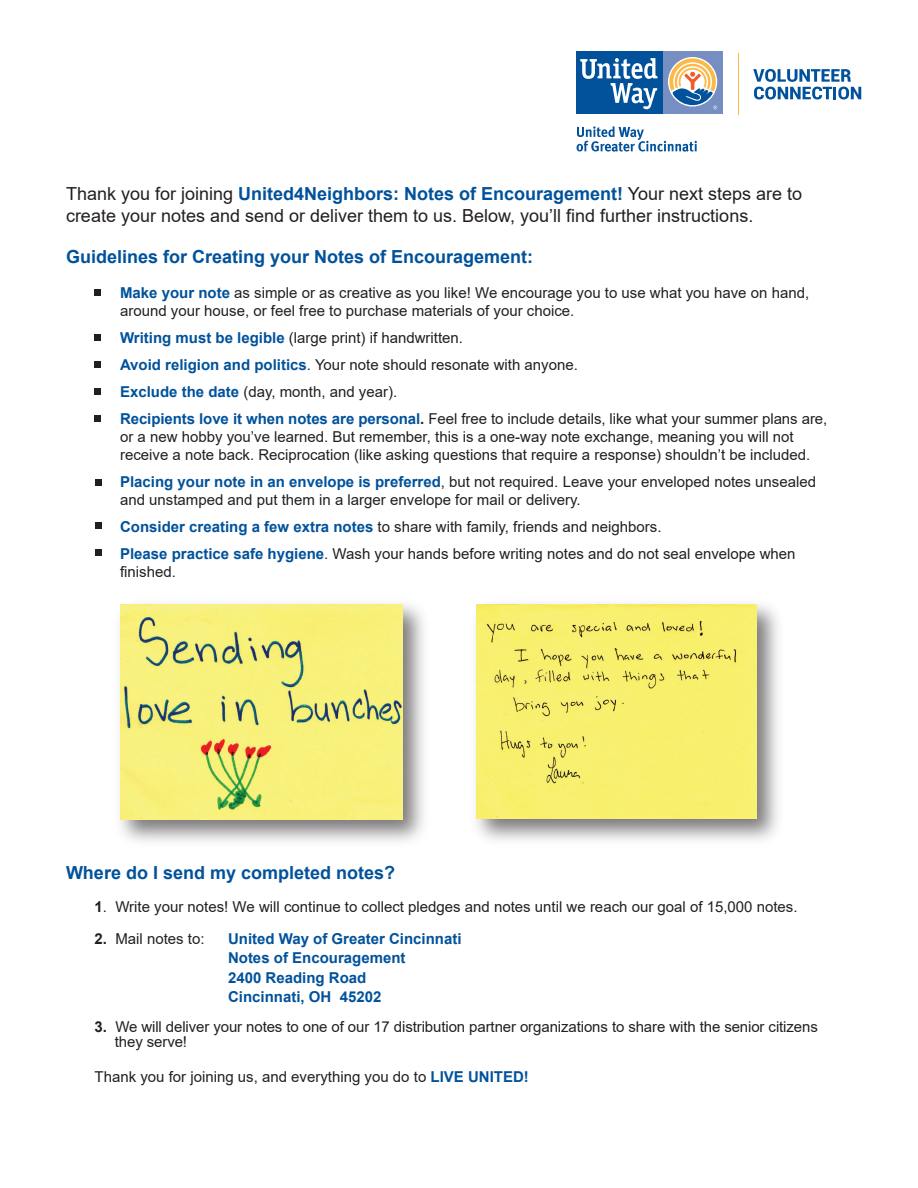
<style>
.page{position:relative;width:918px;height:1188px;background:#fff}
.page>*{position:absolute;margin:0;border:0;box-sizing:border-box;transform-origin:0 0}
.t1{font:18px/21.6px "Arial";color:#231f20}
.t2{font:700 18px "Arial";color:#01529b}
.t3{font:15px/27px "Arial";color:#231f20}
.t4{font:700 15px/19.5px "Arial";color:#01529b}
.s1{font-weight:700;color:#01529b}
.s2{font-weight:700}
</style>
<div class="page">
<hr style="left:739px;top:53px;width:1px;height:61px;background:#fdb945">
<svg style="left:576px;top:51px;width:147px;height:63px"></svg>
<div style="left:663px;top:51px;width:59px;height:62px;background:#768ec2"></div>
<div style="left:576px;top:51px;width:87px;height:62px;background:#01529b"></div>
<svg style="left:580px;top:58px;width:78px;height:51px"></svg>
<svg style="left:669px;top:58px;width:48px;height:51px"></svg>
<svg style="left:577px;top:126px;width:120px;height:26px"></svg>
<svg style="left:753px;top:69px;width:108px;height:30px"></svg>
<div style="left:94px;top:290px;width:7px;height:6px;background:#231f20"></div>
<div style="left:94px;top:334px;width:7px;height:7px;background:#231f20"></div>
<div style="left:94px;top:361px;width:7px;height:7px;background:#231f20"></div>
<div style="left:94px;top:388px;width:7px;height:7px;background:#231f20"></div>
<div style="left:94px;top:415px;width:7px;height:6px;background:#231f20"></div>
<div style="left:95px;top:479px;width:6px;height:7px;background:#231f20"></div>
<svg style="left:95px;top:523px;width:6px;height:6px"></svg>
<svg style="left:95px;top:550px;width:6px;height:6px"></svg>
<img style="left:476px;top:604px;width:302px;height:237px">
<img style="left:477px;top:605px;width:279px;height:214px">
<img style="left:120px;top:604px;width:304px;height:238px">
<img style="left:120px;top:605px;width:282px;height:215px">
<p class="t1" style="left:66px;top:183px;width:738px">Thank you for joining <span class="s1">United4Neighbors: Notes of Encouragement!</span> Your next steps are to create your notes and send or deliver them to us. Below, you’ll find further instructions.</p>
<p class="t2" style="left:66px;top:244px;width:469px">Guidelines for Creating your Notes of Encouragement:</p>
<p class="t3" style="left:120px;top:283px;width:691px;line-height:18px"><span class="s1">Make your note</span> as simple or as creative as you like! We encourage you to use what you have on hand, around your house, or feel free to purchase materials of your choice.</p>
<p class="t3" style="left:120px;top:324px;width:709px"><span class="s1">Writing must be legible</span> (large print) if handwritten.<br><span class="s1">Avoid religion and politics</span>. Your note should resonate with anyone.<br><span class="s1">Exclude the date</span> (day, month, and year).<br><span class="s1">Recipients love it when notes are personal</span><span class="s2">.</span> Feel free to include details, like what your summer plans are,</p>
<p class="t3" style="left:120px;top:427px;width:692px;line-height:18px">or a new hobby you’ve learned. But remember, this is a one-way note exchange, meaning you will not receive a note back. Reciprocation (like asking questions that require a response) shouldn’t be included.</p>
<p class="t3" style="left:120px;top:472px;width:698px;line-height:18px"><span class="s1">Placing your note in an envelope is preferred</span>, but not required. Leave your enveloped notes unsealed and unstamped and put them in a larger envelope for mail or delivery.</p>
<p class="t3" style="left:120px;top:513px;width:677px"><span class="s1">Consider creating a few extra notes</span> to share with family, friends and neighbors.<br><span class="s1">Please practice safe hygiene</span>. Wash your hands before writing notes and do not seal envelope when</p>
<p class="t3" style="left:120px;top:558px;width:57px">finished.</p>
<p class="t2" style="left:66px;top:860px;width:331px">Where do I send my completed notes?</p>
<p class="t3" style="left:95px;top:893px;width:705px"><span class="s2">1</span>. Write your notes! We will continue to collect pledges and notes until we reach our goal of 15,000 notes.</p>
<p class="t3" style="left:95px;top:925px;width:112px"><span class="s2">2.</span> Mail notes to:</p>
<p class="t4" style="left:228px;top:929px;width:235px">United Way of Greater Cincinnati<br>Notes of Encouragement<br>2400 Reading Road<br>Cincinnati, OH 45202</p>
<p class="t3" style="left:115px;top:1019px;width:705px;line-height:15px;text-indent:-20px"><span class="s2">3.</span> We will deliver your notes to one of our 17 distribution partner organizations to share with the senior citizens they serve!</p>
<p class="t3" style="left:95px;top:1063px;width:436px">Thank you for joining us, and everything you do to <span class="s1">LIVE UNITED!</span></p>
</div>
